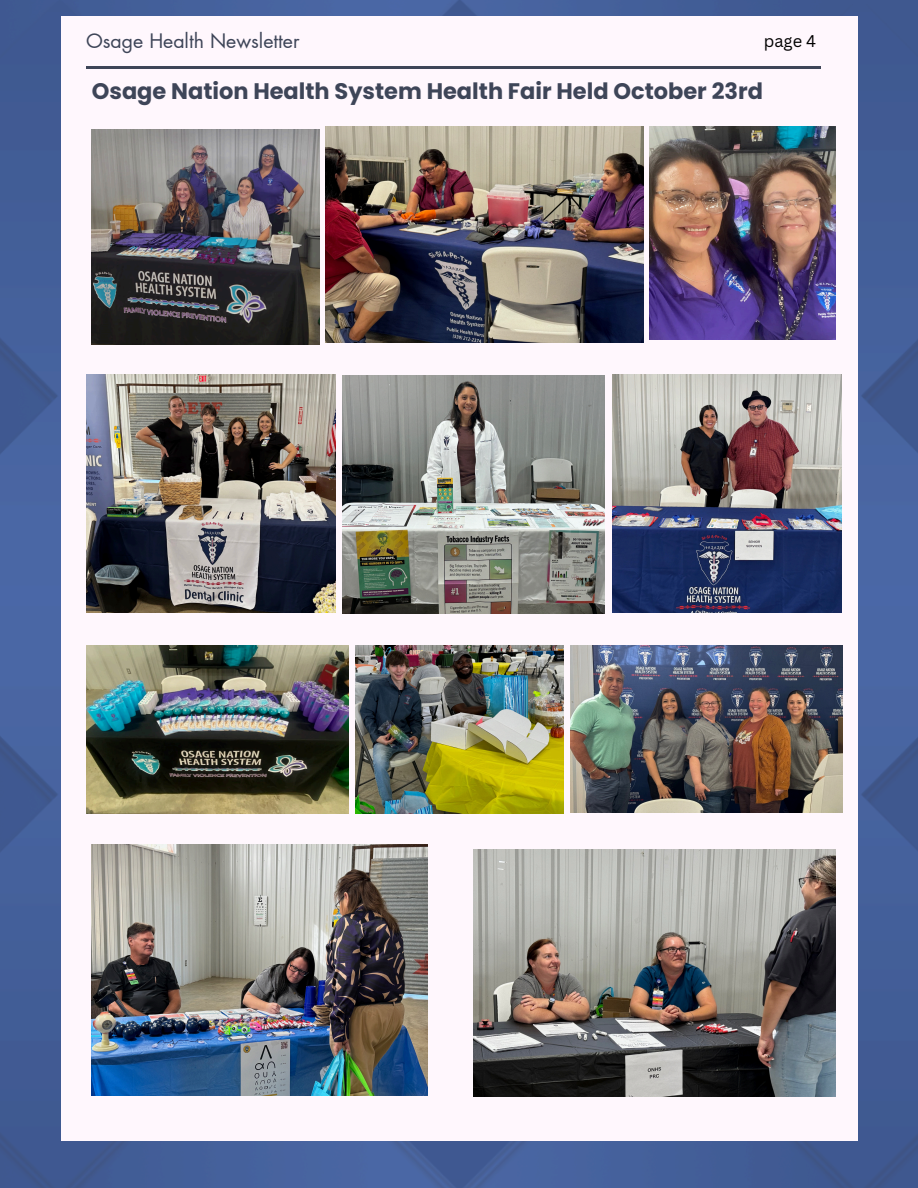
<style>
.page{position:relative;width:918px;height:1188px;background:#fff}
.page>*{position:absolute;margin:0;border:0;box-sizing:border-box;transform-origin:0 0}
.t1{font:700 22.5px "Poppins";color:#3e4558}
.t2{font:19.5px "Futura LT Pro";color:#3e4558}
.t3{font:16.5px "Canva Sans";color:#000}
</style>
<div class="page">
<img style="left:0;top:0;width:918px;height:1188px">
<div style="left:61px;top:16px;width:796px;height:1125px;background:#fff7fd"></div>
<hr style="left:86px;top:66px;width:734px;height:2px;background:#3e4558">
<img style="left:92px;top:129px;width:227px;height:215px">
<img style="left:86px;top:646px;width:262px;height:167px">
<img style="left:650px;top:126px;width:185px;height:213px">
<img style="left:570px;top:645px;width:272px;height:168px">
<img style="left:325px;top:126px;width:319px;height:216px">
<img style="left:86px;top:374px;width:250px;height:239px">
<img style="left:612px;top:374px;width:230px;height:239px">
<img style="left:342px;top:376px;width:262px;height:238px">
<img style="left:355px;top:646px;width:208px;height:167px">
<img style="left:92px;top:845px;width:335px;height:251px">
<img style="left:473px;top:849px;width:362px;height:248px">
<p class="t2" style="left:86px;top:32px;width:215px">Osage Health Newsletter</p>
<p class="t3" style="left:764px;top:29px;width:54px">page 4</p>
<p class="t1" style="left:92px;top:75px;width:673px">Osage Nation Health System Health Fair Held October 23rd</p>
</div>
